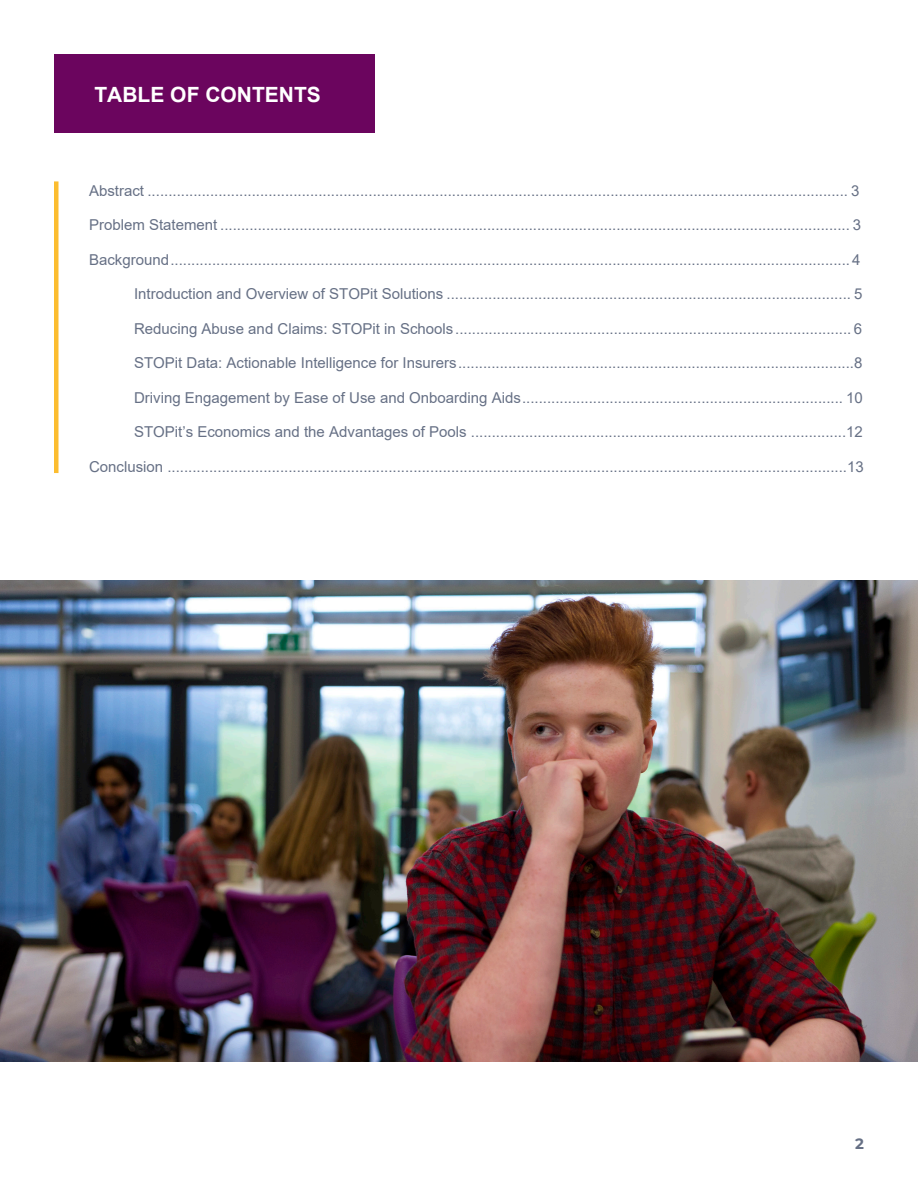
<style>
.page{position:relative;width:918px;height:1188px;background:#fff}
.page>*{position:absolute;margin:0;border:0;box-sizing:border-box;transform-origin:0 0}
.t1{font:700 21px "Arial";color:#fff}
.t2{font:15px "Arial";color:#667085}
.t3{font:700 15px "Montserrat";color:#667085}
</style>
<div class="page">
<div style="left:54px;top:54px;width:321px;height:79px;background:#6b055e"></div>
<hr style="left:54px;top:181px;width:4px;height:292px;background:#fcbd30">
<img style="left:0;top:580px;width:918px;height:482px">
<p class="t1" style="left:94px;top:79px;width:228px">TABLE OF CONTENTS</p>
<p class="t2" style="left:89px;top:180px;width:772px">Abstract ........................................................................................................................................................................ 3</p>
<p class="t2" style="left:89px;top:215px;width:774px">Problem Statement ....................................................................................................................................................... 3</p>
<p class="t2" style="left:89px;top:249px;width:773px">Background ................................................................................................................................................................... 4</p>
<p class="t2" style="left:134px;top:284px;width:730px">Introduction and Overview of STOPit Solutions ................................................................................................. 5</p>
<p class="t2" style="left:134px;top:318px;width:730px">Reducing Abuse and Claims: STOPit in Schools ............................................................................................... 6</p>
<p class="t2" style="left:134px;top:353px;width:730px">STOPit Data: Actionable Intelligence for Insurers ...............................................................................................8</p>
<p class="t2" style="left:134px;top:387px;width:730px">Driving Engagement by Ease of Use and Onboarding Aids ............................................................................. 10</p>
<p class="t2" style="left:134px;top:422px;width:730px">STOPit’s Economics and the Advantages of Pools ..........................................................................................12</p>
<p class="t2" style="left:89px;top:456px;width:776px">Conclusion ...................................................................................................................................................................13</p>
<p class="t3" style="left:855px;top:1132px;width:10px">2</p>
</div>
